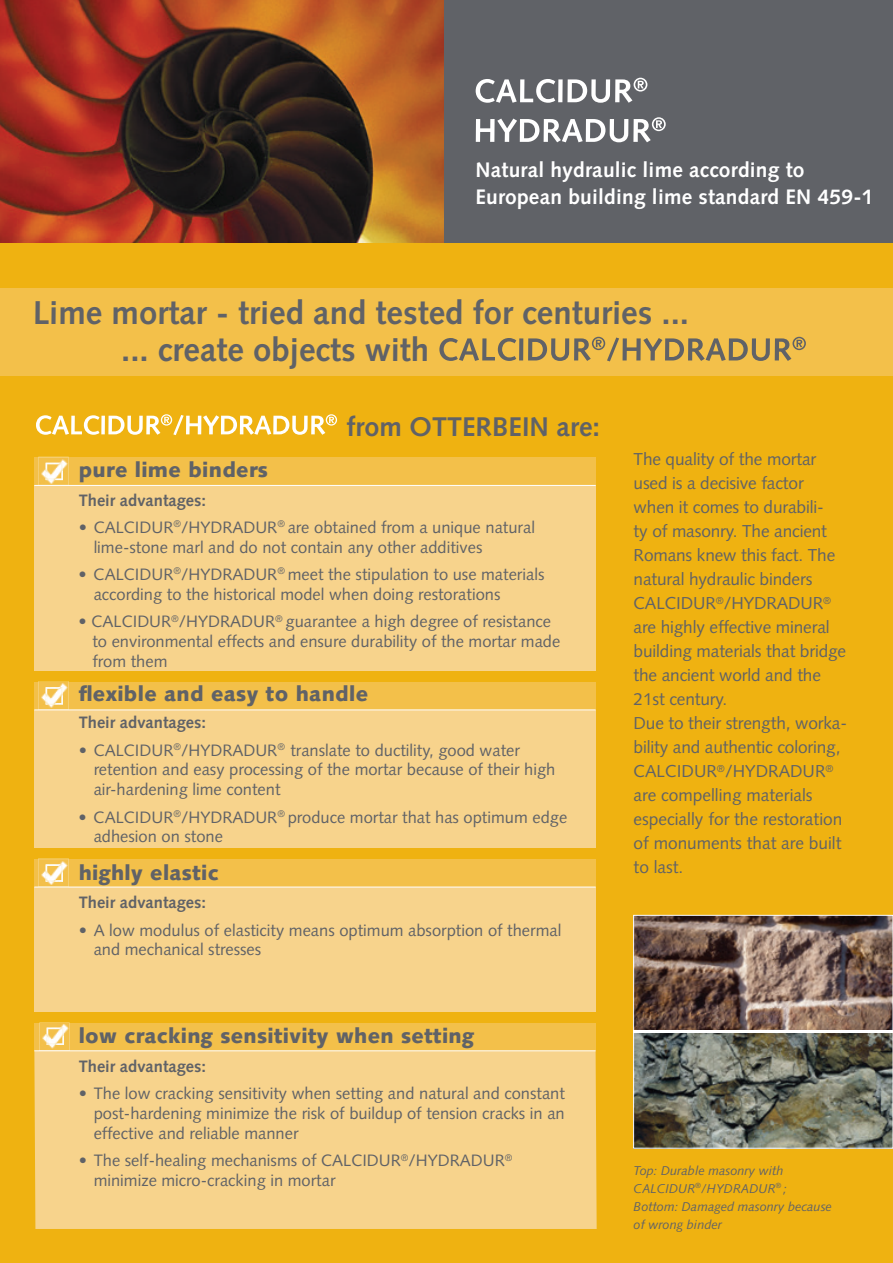
<style>
.page{position:relative;width:893px;height:1263px;background:#efb211}
.page>*{position:absolute;margin:0;border:0;box-sizing:border-box;transform-origin:0 0}
.t1{font:700 33px/37px "Syntax";color:#606267}
.t2{font:700 27px "Syntax";color:#606267}
.t3{font:900 21px "Syntax";letter-spacing:.015em;color:#606267}
.t4{font:700 21px/27px "Syntax";letter-spacing:.01em;color:#fff}
.t5{font:17.25px/24px "Syntax";letter-spacing:-.01em;color:#606267}
.t6{font:16.5px/19.8px "Syntax";color:#606267}
.t7{font:700 16.5px "Syntax";color:#606267}
.t8{font:italic 12.75px/18.1px "Syntax";color:#606267}
</style>
<div class="page">
<div style="left:0;top:288px;width:893px;height:88px;background:#f3c04a"></div>
<img style="left:0;top:0;width:445px;height:243px">
<div style="left:445px;top:0;width:448px;height:243px;background:#606267"></div>
<div style="left:34px;top:485px;width:562px;height:186px;background:#f7d38c"></div>
<div style="left:34px;top:457px;width:562px;height:28px;background:#f3c04a"></div>
<img style="left:38px;top:457px;width:31px;height:28px">
<img style="left:46px;top:463px;width:17px;height:17px">
<div style="left:34px;top:1051px;width:563px;height:178px;background:#f7d38c"></div>
<div style="left:34px;top:1023px;width:562px;height:27px;background:#f3c04a"></div>
<img style="left:39px;top:1022px;width:31px;height:1px">
<img style="left:39px;top:1023px;width:31px;height:27px">
<img style="left:47px;top:1027px;width:17px;height:18px">
<img style="left:635px;top:917px;width:256px;height:229px">
<div style="left:633px;top:915px;width:260px;height:117px;border:1px solid #fff"></div>
<div style="left:633px;top:1031px;width:260px;height:117px;border:1px solid #fff"></div>
<hr style="left:634px;top:1030px;width:259px;height:3px;background:#fff">
<svg style="left:36px;top:414px;width:301px;height:21px"></svg>
<svg style="left:476px;top:78px;width:171px;height:25px"></svg>
<svg style="left:476px;top:117px;width:190px;height:25px"></svg>
<svg style="left:439px;top:337px;width:367px;height:24px"></svg>
<div style="left:34px;top:710px;width:562px;height:137px;background:#f7d38c"></div>
<div style="left:34px;top:682px;width:562px;height:28px;background:#f3c04a"></div>
<img style="left:38px;top:681px;width:31px;height:1px">
<img style="left:38px;top:710px;width:31px;height:1px">
<img style="left:38px;top:682px;width:31px;height:27px">
<img style="left:46px;top:687px;width:17px;height:17px">
<div style="left:34px;top:887px;width:562px;height:124px;background:#f7d38c"></div>
<div style="left:34px;top:859px;width:562px;height:28px;background:#f3c04a"></div>
<img style="left:38px;top:858px;width:31px;height:1px">
<img style="left:38px;top:859px;width:31px;height:28px">
<img style="left:46px;top:864px;width:17px;height:18px">
<hr style="left:34px;top:709px;width:562px;height:1px;background:#fff">
<hr style="left:34px;top:485px;width:562px;height:1px;background:#fff">
<hr style="left:34px;top:887px;width:562px;height:1px;background:#fff">
<hr style="left:34px;top:1050px;width:562px;height:1px;background:#fff">
<p class="t4" style="left:475px;top:156px;width:399px">Natural hydraulic lime according to<br>European building lime standard EN 459-1</p>
<h1 class="t1" style="left:121px;top:294px;width:569px;text-indent:-88px">Lime mortar - tried and tested for centuries ... ... create objects with</h1>
<h2 class="t2" style="left:347px;top:411px;width:255px">from OTTERBEIN are:</h2>
<p class="t3" style="left:79px;top:457px;width:191px">pure lime binders</p>
<p class="t7" style="left:79px;top:490px;width:129px">Their advantages:</p>
<p class="t6" style="left:94px;top:517px;width:443px;text-indent:-15px">• CALCIDUR<sup>®</sup>/HYDRADUR<sup>®</sup> are obtained from a unique natural lime-stone marl and do not contain any other additives</p>
<p class="t6" style="left:94px;top:564px;width:452px;text-indent:-15px">• CALCIDUR<sup>®</sup>/HYDRADUR<sup>®</sup> meet the stipulation to use materials according to the historical model when doing restorations</p>
<p class="t6" style="left:92px;top:611px;width:469px;text-indent:-14px">• CALCIDUR<sup>®</sup>/HYDRADUR<sup>®</sup> guarantee a high degree of resistance to environmental effects and ensure durability of the mortar made from them</p>
<p class="t3" style="left:79px;top:681px;width:291px">flexible and easy to handle</p>
<p class="t7" style="left:79px;top:713px;width:129px">Their advantages:</p>
<p class="t6" style="left:94px;top:740px;width:463px;text-indent:-15px">• CALCIDUR<sup>®</sup>/HYDRADUR<sup>®</sup> translate to ductility, good water retention and easy processing of the mortar because of their high air-hardening lime content</p>
<p class="t6" style="left:94px;top:807px;width:475px;text-indent:-15px">• CALCIDUR<sup>®</sup>/HYDRADUR<sup>®</sup> produce mortar that has optimum edge adhesion on stone</p>
<p class="t3" style="left:79px;top:860px;width:142px">highly elastic</p>
<p class="t7" style="left:79px;top:893px;width:129px">Their advantages:</p>
<p class="t6" style="left:94px;top:920px;width:469px;text-indent:-15px">• A low modulus of elasticity means optimum absorption of thermal and mechanical stresses</p>
<p class="t3" style="left:79px;top:1023px;width:397px">low cracking sensitivity when setting</p>
<p class="t5" style="left:634px;top:447px;width:215px">The quality of the mortar used is a decisive factor when it comes to durabili-<br>ty of masonry. The ancient<br>Romans knew this fact. The natural hydraulic binders<br>CALCIDUR<sup>®</sup>/HYDRADUR<sup>® </sup>are highly effective mineral building materials that bridge the ancient world and the<br>21st century.<br>Due to their strength, worka&shy;bility and authentic coloring,<br>CALCIDUR<sup>®</sup>/HYDRADUR<sup>® </sup>are compelling materials especially for the restoration of monuments that are built to last.</p>
<p class="t7" style="left:79px;top:1057px;width:129px">Their advantages:</p>
<p class="t6" style="left:94px;top:1084px;width:473px;text-align:justify;text-indent:-15px">• The low cracking sensitivity when setting and natural and constant post-hardening minimize the risk of buildup of tension cracks in an effective and reliable manner</p>
<p class="t6" style="left:94px;top:1150px;width:420px;text-indent:-15px">• The self-healing mechanisms of CALCIDUR<sup>®</sup>/HYDRADUR<sup>® </sup>minimize micro-cracking in mortar</p>
<p class="t8" style="left:634px;top:1161px;width:200px">Top: Durable masonry with<br>CALCIDUR<sup>®</sup>/HYDRADUR<sup>®</sup> ;<br>Bottom: Damaged masonry because of wrong binder</p>
</div>
